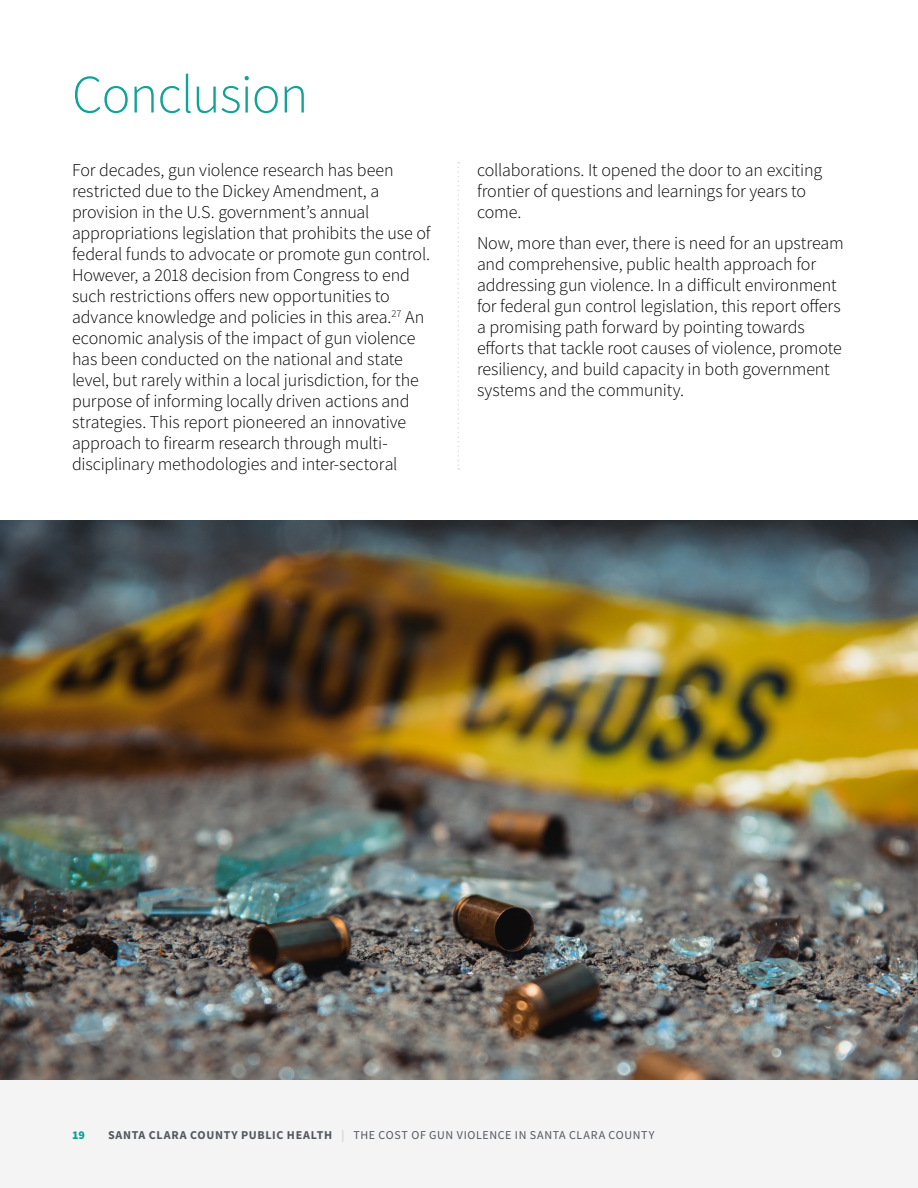
<style>
.page{position:relative;width:918px;height:1188px;background:#fff}
.page>*{position:absolute;margin:0;border:0;box-sizing:border-box;transform-origin:0 0}
.Section_Head{font:300 54px "Source Sans Pro";letter-spacing:-.02em;color:#12a296}
.Body_STD{font:300 18px/21px "Source Sans Pro";letter-spacing:-.01em;color:#000}
.t1{font:12px "Source Sans Pro";letter-spacing:.05em;color:#53585f}
.t2{font:900 12px "Source Sans Pro";color:#12a296}
.s1{font-weight:700}
.s2{color:#c4c3c6}
</style>
<div class="page">
<div style="left:0;top:1080px;width:918px;height:108px;background:#f4f4f4"></div>
<img style="left:0;top:520px;width:918px;height:560px">
<svg style="left:458px;top:162px;width:1px;height:308px"></svg>
<h1 class="Section_Head" style="left:72px;top:61px;width:238px">Conclusion</h1>
<p class="Body_STD" style="left:72px;top:159px;width:360px">For decades, gun violence research has been restricted due to the Dickey Amendment, a provision in the U.S. government’s annual appropriations legislation that prohibits the use of federal funds to advocate or promote gun control.<br>However, a 2018 decision from Congress to end such restrictions offers new opportunities to advance knowledge and policies in this area.<sup>27</sup> An economic analysis of the impact of gun violence has been conducted on the national and state level, but rarely within a local jurisdiction, for the purpose of informing locally driven actions and strategies. This report pioneered an innovative approach to firearm research through multi&shy;disciplinary methodologies and inter-sectoral</p>
<p class="Body_STD" style="left:477px;top:159px;width:347px">collaborations. It opened the door to an exciting frontier of questions and learnings for years to come.</p>
<p class="Body_STD" style="left:477px;top:233px;width:368px">Now, more than ever, there is need for an upstream and comprehensive, public health approach for addressing gun violence. In a difficult environment for federal gun control legislation, this report offers a promising path forward by pointing towards efforts that tackle root causes of violence, promote resiliency, and build capacity in both government systems and the community.</p>
<p class="t2" style="left:72px;top:1126px;width:15px">19</p>
<p class="t1" style="left:108px;top:1127px;width:548px"><span class="s1">SANTA CLARA COUNTY PUBLIC HEALTH</span> <span class="s2">|</span> THE COST OF GUN VIOLENCE IN SANTA CLARA COUNTY</p>
</div>
